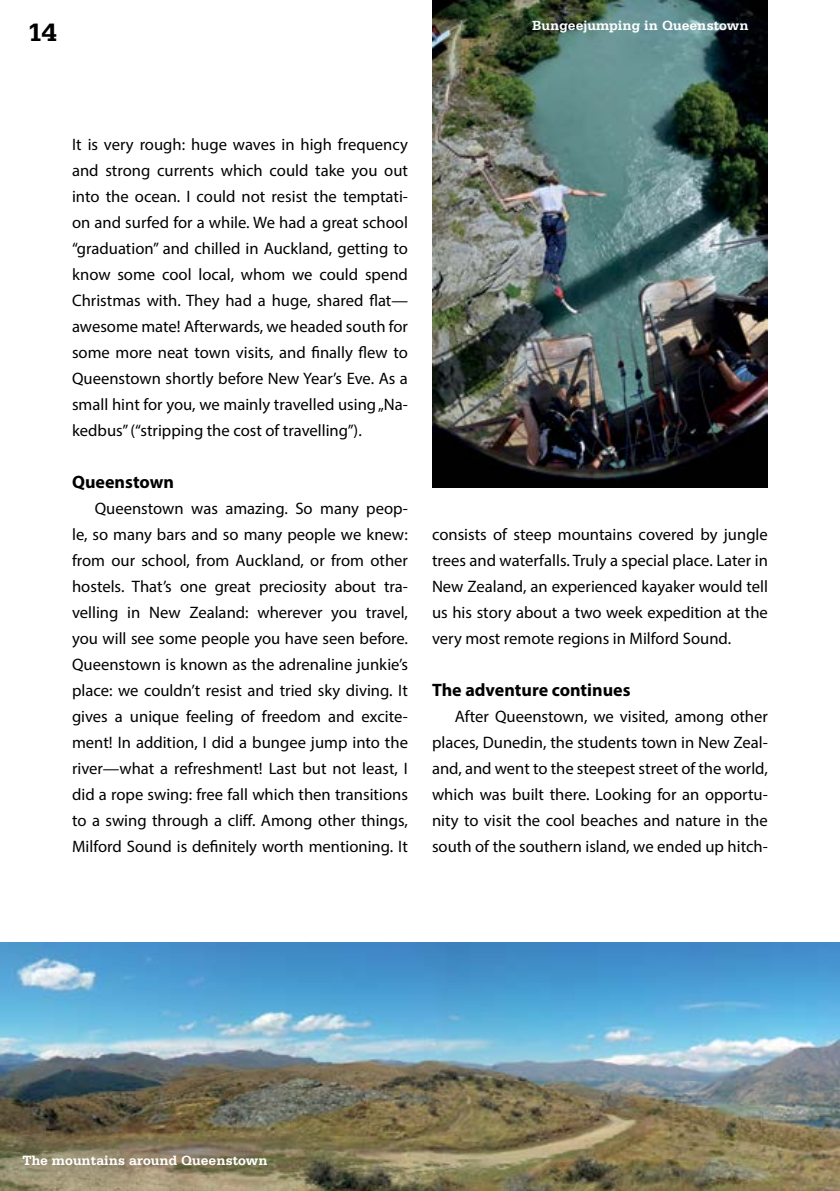
<style>
.page{position:relative;width:840px;height:1191px;background:#fff}
.page>*{position:absolute;margin:0;border:0;box-sizing:border-box;transform-origin:0 0}
.t1{font:700 26.6px "Serifa Std";color:#000;scale:1.05 1}
.t2{font:700 18px "Myriad Pro";color:#000}
.t3{font:16.6px/26px "Myriad Pro";color:#000;text-align:justify}
.t4{font:700 14px "Serifa Std";color:#fff}
</style>
<div class="page">
<img style="left:0;top:943px;width:839px;height:248px">
<img style="left:432px;top:0;width:335px;height:487px">
<h1 class="t1" style="left:27px;top:17px;width:30px">14</h1>
<p class="t4" style="left:532px;top:18px;width:218px">Bungeejumping in Queenstown</p>
<p class="t3" style="left:72px;top:131px;width:337px">It is very rough: huge waves in high frequency and strong currents which could take you out into the ocean. I could not resist the temptati&shy;on and surfed for a while. We had a great school “graduation” and chilled in Auckland, getting to know some cool local, whom we could spend Christmas with. They had a huge, shared flat— awesome mate! Afterwards, we headed south for some more neat town visits, and finally flew to Queenstown shortly before New Year’s Eve. As a small hint for you, we mainly travelled using „Na&shy;kedbus” (“stripping the cost of travelling”).</p>
<p class="t2" style="left:72px;top:470px;width:103px">Queenstown</p>
<p class="t3" style="left:72px;top:495px;width:337px;text-indent:23px">Queenstown was amazing. So many peop&shy;le, so many bars and so many people we knew: from our school, from Auckland, or from other hostels. That’s one great preciosity about tra&shy;velling in New Zealand: wherever you travel, you will see some people you have seen before.<br>Queenstown is known as the adrenaline junkie’s place: we couldn’t resist and tried sky diving. It gives a unique feeling of freedom and excite&shy;ment! In addition, I did a bungee jump into the river—what a refreshment! Last but not least, I did a rope swing: free fall which then transitions to a swing through a cliff. Among other things, Milford Sound is definitely worth mentioning. It</p>
<p class="t3" style="left:432px;top:521px;width:337px">consists of steep mountains covered by jungle trees and waterfalls. Truly a special place. Later in New Zealand, an experienced kayaker would tell us his story about a two week expedition at the very most remote regions in Milford Sound.</p>
<p class="t2" style="left:432px;top:678px;width:200px">The adventure continues</p>
<p class="t3" style="left:432px;top:703px;width:337px;text-indent:23px">After Queenstown, we visited, among other places, Dunedin, the students town in New Zeal&shy;and, and went to the steepest street of the world, which was built there. Looking for an opportu&shy;nity to visit the cool beaches and nature in the south of the southern island, we ended up hitch-</p>
<p class="t4" style="left:22px;top:1151px;width:247px">The mountains around Queenstown</p>
</div>
